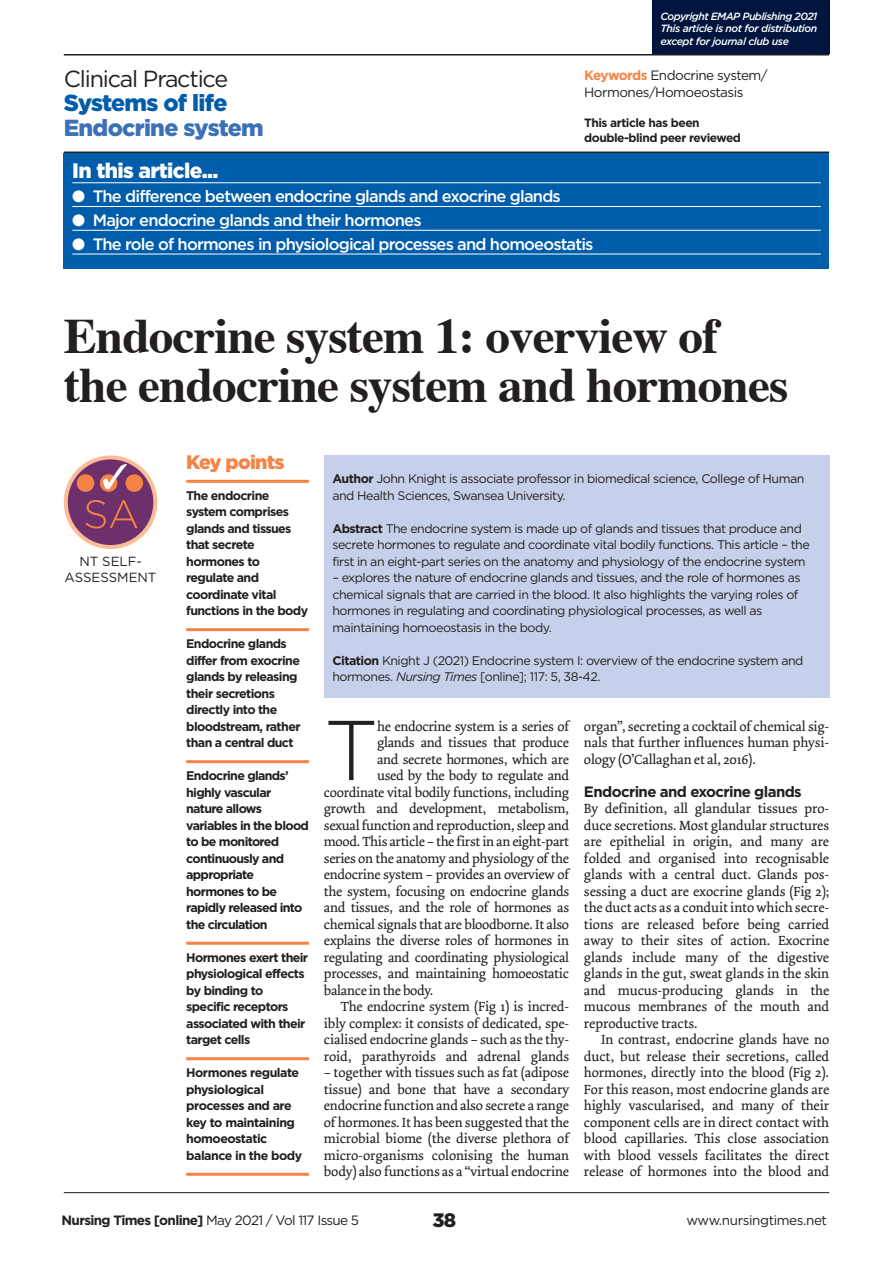
<style>
.page{position:relative;width:893px;height:1263px;background:#fff}
.page>*{position:absolute;margin:0;border:0;box-sizing:border-box;transform-origin:0 0}
.t1{font:300 84.6px "Gotham";color:#231f20}
.t2{font:700 49.5px/49.5px "Times";letter-spacing:-.02em;color:#231f20}
.t3{font:23.25px "Gotham";letter-spacing:-.05em;color:#231f20}
.t4{font:900 23.25px "Gotham";letter-spacing:-.03em;color:#3c71b8}
.t5{font:900 23.25px "Gotham";letter-spacing:-.035em;color:#005dac}
.t6{font:900 21px "Gotham";letter-spacing:-.03em;color:#fff}
.t7{font:900 19.5px "Gotham";letter-spacing:-.04em;color:#f58345}
.t8{font:900 19.5px "Gotham";color:#231f20}
.t9{font:500 16.5px "Gotham";letter-spacing:-.05em;color:#fff}
.t10{font:700 15px "Gotham";letter-spacing:-.04em;color:#231f20}
.t11{font:13.95px/16.5px "Dolly";letter-spacing:-.02em;color:#231f20;text-align:justify}
.t12{font:13.5px/16.5px "Gotham";letter-spacing:-.04em;color:#231f20}
.t13{font:700 13.5px "Gotham";letter-spacing:-.05em;color:#231f20}
.t14{font:13.2px/16.5px "Gotham";color:#231f20;text-align:center}
.t15{font:12.45px/16.5px "Gotham";letter-spacing:-.04em;color:#231f20}
.t16{font:700 12.45px/16.5px "Gotham";letter-spacing:-.05em;color:#231f20}
.t17{font:700 12px/14.2px "Gotham";letter-spacing:-.04em;color:#231f20}
.t18{font:italic 500 10.5px/12.8px "Gotham";letter-spacing:-.04em;color:#fff;text-align:justify}
.s1{font-weight:700;color:#f58345}
.s2{font-weight:700}
.s3{font-style:italic}
.s4{font-weight:400}
</style>
<div class="page">
<div style="left:652px;top:0;width:177px;height:54px;background:#00143e"></div>
<hr style="left:64px;top:152px;width:765px;height:1px;background:#231f20">
<hr style="left:64px;top:54px;width:765px;height:2px;background:#231f20">
<hr style="left:64px;top:1192px;width:765px;height:1px;background:#231f20">
<hr style="left:186px;top:480px;width:123px;height:3px;background:#f58345">
<hr style="left:186px;top:628px;width:123px;height:3px;background:#f58345">
<hr style="left:186px;top:760px;width:123px;height:3px;background:#f58345">
<hr style="left:186px;top:942px;width:123px;height:3px;background:#f58345">
<hr style="left:186px;top:1057px;width:123px;height:3px;background:#f58345">
<hr style="left:186px;top:1173px;width:123px;height:3px;background:#f58345">
<div style="left:324px;top:455px;width:505px;height:243px;background:#c7d0ea"></div>
<div style="left:64px;top:153px;width:765px;height:115px;background:#005dac"></div>
<hr style="left:72px;top:182px;width:749px;height:1px;background:#fff">
<hr style="left:72px;top:206px;width:749px;height:1px;background:#fff">
<hr style="left:72px;top:230px;width:749px;height:1px;background:#fff">
<hr style="left:72px;top:254px;width:749px;height:1px;background:#fff">
<svg style="left:64px;top:455px;width:93px;height:94px"></svg>
<div style="left:68px;top:459px;width:85px;height:86px;background:#6e306c;border-radius:50%"></div>
<svg style="left:86px;top:500px;width:52px;height:28px"></svg>
<svg style="left:76px;top:464px;width:68px;height:28px"></svg>
<h3 class="t3" style="left:64px;top:64px;width:166px">Clinical Practice</h3>
<h3 class="t5" style="left:64px;top:87px;width:165px">Systems of life</h3>
<h3 class="t4" style="left:64px;top:112px;width:201px">Endocrine system</h3>
<p class="t18" style="left:660px;top:9px;width:158px">Copyright EMAP Publishing 2021<br>This article is not for distribution except for journal club use</p>
<p class="t12" style="left:584px;top:67px;width:185px"><span class="s1">Keywords</span> Endocrine system/<br>Hormones/Homoeostasis</p>
<p class="t17" style="left:584px;top:116px;width:158px">This article has been double-blind peer reviewed</p>
<h3 class="t6" style="left:72px;top:156px;width:148px">In this article...</h3>
<p class="t9" style="left:72px;top:185px;width:490px">● The difference between endocrine glands and exocrine glands</p>
<p class="t9" style="left:72px;top:209px;width:351px">● Major endocrine glands and their hormones</p>
<p class="t9" style="left:72px;top:233px;width:523px">● The role of hormones in physiological processes and homoeostatis</p>
<h2 class="t2" style="left:64px;top:306px;width:726px">Endocrine system 1: overview of the endocrine system and hormones</h2>
<p class="t14" style="left:65px;top:552px;width:93px">NT SELF-<br>ASSESSMENT</p>
<h3 class="t7" style="left:186px;top:449px;width:100px">Key points</h3>
<p class="t16" style="left:186px;top:487px;width:123px">The endocrine system comprises glands and tissues that secrete hormones to regulate and coordinate vital functions in the body</p>
<p class="t16" style="left:186px;top:635px;width:116px">Endocrine glands differ from exocrine glands by releasing their secretions directly into the bloodstream, rather than a central duct</p>
<p class="t16" style="left:186px;top:767px;width:124px">Endocrine glands’ highly vascular nature allows variables in the blood to be monitored continuously and appropriate hormones to be rapidly released into the circulation</p>
<p class="t16" style="left:186px;top:949px;width:123px">Hormones exert their physiological effects by binding to specific receptors associated with their target cells</p>
<p class="t16" style="left:186px;top:1064px;width:118px">Hormones regulate physiological processes and are key to maintaining homoeostatic balance in the body</p>
<p class="t15" style="left:332px;top:470px;width:474px"><span class="s2">Author</span> John Knight is associate professor in biomedical science, College of Human and Health Sciences, Swansea University.</p>
<p class="t15" style="left:332px;top:520px;width:479px"><span class="s2">Abstract</span> The endocrine system is made up of glands and tissues that produce and secrete hormones to regulate and coordinate vital bodily functions. This article – the first in an eight-part series on the anatomy and physiology of the endocrine system</p>
<p class="t15" style="left:332px;top:569px;width:470px">– explores the nature of endocrine glands and tissues, and the role of hormones as chemical signals that are carried in the blood. It also highlights the varying roles of hormones in regulating and coordinating physiological processes, as well as maintaining homoeostasis in the body.</p>
<p class="t15" style="left:332px;top:652px;width:473px"><span class="s2">Citation</span> Knight J (2021) Endocrine system I: overview of the endocrine system and hormones. <span class="s3">Nursing Times</span> [online]; 117: 5, 38-42.</p>
<h1 class="t1" style="left:324px;top:697px;width:56px">T</h1>
<p class="t11" style="left:377px;top:718px;width:194px">he endocrine system is a series of</p>
<p class="t11" style="left:377px;top:734px;width:194px">glands and tissues that produce</p>
<p class="t11" style="left:377px;top:751px;width:194px">and secrete hormones, which are</p>
<p class="t11" style="left:377px;top:767px;width:194px">used by the body to regulate and</p>
<p class="t11" style="left:324px;top:784px;width:247px">coordinate vital bodily functions, including</p>
<p class="t11" style="left:324px;top:800px;width:247px">growth and development, metabolism,</p>
<p class="t11" style="left:324px;top:817px;width:247px">sexual function and reproduction, sleep and</p>
<p class="t11" style="left:324px;top:833px;width:247px">mood. This article – the first in an eight-part</p>
<p class="t11" style="left:324px;top:850px;width:247px">series on the anatomy and physiology of the</p>
<p class="t11" style="left:324px;top:866px;width:247px">endocrine system – provides an overview of</p>
<p class="t11" style="left:324px;top:883px;width:247px">the system, focusing on endocrine glands</p>
<p class="t11" style="left:324px;top:899px;width:247px">and tissues, and the role of hormones as</p>
<p class="t11" style="left:324px;top:916px;width:247px">chemical signals that are bloodborne. It also</p>
<p class="t11" style="left:324px;top:932px;width:247px">explains the diverse roles of hormones in</p>
<p class="t11" style="left:324px;top:949px;width:247px">regulating and coordinating physiological</p>
<p class="t11" style="left:324px;top:965px;width:247px">processes, and maintaining homoeostatic</p>
<p class="t11" style="left:324px;top:982px;width:111px">balance in the body.</p>
<p class="t11" style="left:341px;top:998px;width:230px">The endocrine system (Fig 1) is incred-</p>
<p class="t11" style="left:324px;top:1015px;width:247px">ibly complex: it consists of dedicated, spe-</p>
<p class="t11" style="left:324px;top:1031px;width:247px">cialised endocrine glands – such as the thy-</p>
<p class="t11" style="left:324px;top:1048px;width:247px">roid, parathyroids and adrenal glands</p>
<p class="t11" style="left:324px;top:1064px;width:247px">– together with tissues such as fat (adipose tissue) and bone that have a secondary endocrine function and also secrete a range of hormones. It has been suggested that the microbial biome (the diverse plethora of micro-organisms colonising the human body) also functions as a “virtual endocrine</p>
<p class="t11" style="left:584px;top:718px;width:247px">organ”, secreting a cocktail of chemical sig&shy;nals that further influences human physi&shy;ology (O’Callaghan et al, 2016).</p>
<p class="t10" style="left:584px;top:781px;width:219px">Endocrine and exocrine glands</p>
<p class="t11" style="left:584px;top:800px;width:247px">By definition, all glandular tissues pro&shy;duce secretions. Most glandular structures are epithelial in origin, and many are folded and organised into recognisable glands with a central duct. Glands pos&shy;sessing a duct are exocrine glands (Fig 2); the duct acts as a conduit into which secre&shy;tions are released before being carried away to their sites of action. Exocrine glands include many of the digestive glands in the gut, sweat glands in the skin and mucus-producing glands in the mucous membranes of the mouth and reproductive tracts.</p>
<p class="t11" style="left:584px;top:1031px;width:247px;text-indent:17px">In contrast, endocrine glands have no duct, but release their secretions, called hormones, directly into the blood (Fig 2).<br>For this reason, most endocrine glands are highly vascularised, and many of their component cells are in direct contact with blood capillaries. This close association with blood vessels facilitates the direct release of hormones into the blood and</p>
<p class="t13" style="left:62px;top:1211px;width:299px">Nursing Times [online] <span class="s4">May 2021 / Vol 117 Issue 5</span></p>
<h3 class="t8" style="left:432px;top:1207px;width:25px">38</h3>
<p class="t12" style="left:686px;top:1212px;width:142px">www.nursingtimes.net</p>
</div>
